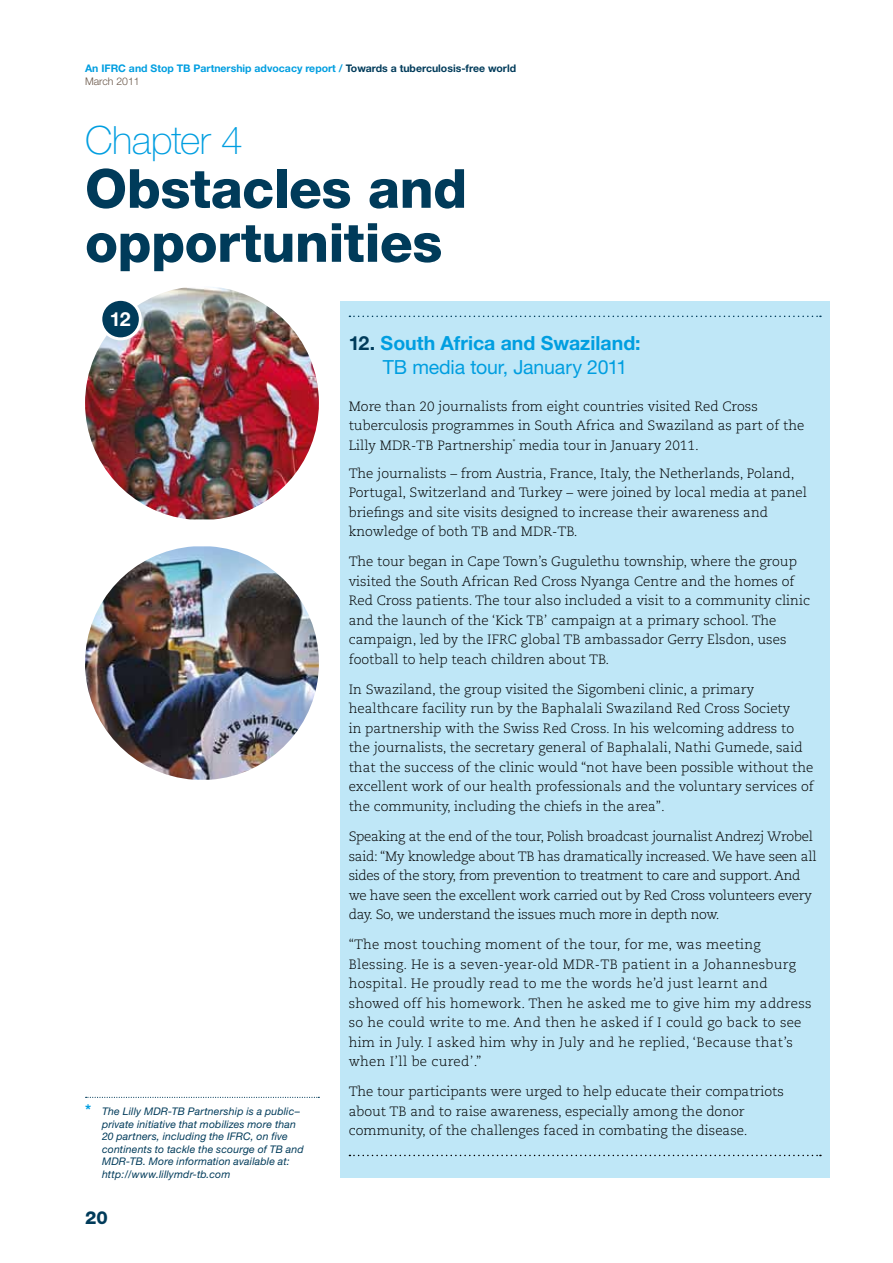
<style>
.page{position:relative;width:893px;height:1263px;background:#fff}
.page>*{position:absolute;margin:0;border:0;box-sizing:border-box;transform-origin:0 0}
.t1{font:800 54px/54px "Helvetica Neue LT Std";letter-spacing:-.01em;color:#003b5a}
.t2{font:100 39px "Helvetica Neue LT Std";letter-spacing:-.015em;color:#009ee0}
.t3{font:700 19.5px/24px "Helvetica Neue LT Std";color:#009ee0}
.t4{font:700 19.5px "Helvetica Neue LT Std";color:#fff}
.t5{font:800 18px "Helvetica Neue";color:#003b5a}
.t6{font:300 13.5px/19.5px "Caecilia LT Std";color:#000}
.t7{font:300 13.5px/19.5px "Caecilia LT Std";letter-spacing:.02em;color:#000}
.t8{font:300 13.5px/19.5px "Caecilia LT Std";letter-spacing:-.02em;color:#000}
.t9{font:italic 10.5px/12.6px "Helvetica Neue";letter-spacing:.015em;color:#003b5a}
.t10{font:700 10.5px/12.6px "Helvetica Neue";color:#009ee0}
.s1{color:#003b5a}
.s2{font-weight:300;color:#695648}
.s3{font-family:"Helvetica Neue LT Std";font-weight:700;font-style:normal;font-size:15px;color:#009ee0}
.s4{font-weight:400}
</style>
<div class="page">
<div style="left:340px;top:301px;width:489px;height:877px;background:#bfe7f7"></div>
<svg style="left:349px;top:316px;width:472px;height:1px"></svg>
<svg style="left:349px;top:1155px;width:472px;height:1px"></svg>
<img style="left:85px;top:287px;width:234px;height:232px">
<img style="left:85px;top:546px;width:234px;height:234px;border-radius:113px">
<div style="left:101px;top:299px;width:39px;height:40px;background:#003b5a;border-radius:50%"></div>
<div style="left:99px;top:298px;width:43px;height:42px;border:3px solid #fff;border-radius:50%"></div>
<svg style="left:86px;top:1097px;width:233px;height:1px"></svg>
<p class="t10" style="left:85px;top:62px;width:433px">An IFRC and Stop TB Partnership advocacy report / <span class="s1">Towards a tuberculosis-free world<br></span><span class="s2">March 2011</span></p>
<h2 class="t2" style="left:85px;top:118px;width:159px">Chapter 4</h2>
<h1 class="t1" style="left:85px;top:161px;width:384px">Obstacles and opportunities</h1>
<h3 class="t4" style="left:110px;top:307px;width:22px">12</h3>
<p class="t9" style="left:102px;top:1105px;width:203px;text-indent:-17px"><span class="s3">*</span> The Lilly MDR-TB Partnership is a public– private initiative that mobilizes more than 20 partners, including the IFRC, on five continents to tackle the scourge of TB and MDR-TB. More information available at: http://www.lillymdr-tb.com</p>
<h3 class="t5" style="left:85px;top:1207px;width:24px">20</h3>
<h3 class="t3" style="left:383px;top:331px;width:260px;text-indent:-34px"><span class="s1">12.</span> South Africa and Swaziland:<br><span class="s4">TB media tour, January 2011</span></h3>
<p class="t6" style="left:349px;top:397px;width:457px">More than 20 journalists from eight countries visited Red Cross tuberculosis programmes in South Africa and Swaziland as part of the<br>Lilly MDR-TB Partnership<sup>*</sup> media tour in January 2011.</p>
<p class="t6" style="left:349px;top:464px;width:460px">The journalists – from Austria, France, Italy, the Netherlands, Poland, Portugal, Switzerland and Turkey – were joined by local media at panel briefings and site visits designed to increase their awareness and knowledge of both TB and MDR-TB.</p>
<p class="t6" style="left:349px;top:552px;width:463px">The tour began in Cape Town’s Gugulethu township, where the group visited the South African Red Cross Nyanga Centre and the homes of Red Cross patients. The tour also included a visit to a community clinic and the launch of the ‘Kick TB’ campaign at a primary school. The campaign, led by the IFRC global TB ambassador Gerry Elsdon, uses football to help teach children about TB.</p>
<p class="t6" style="left:349px;top:680px;width:467px">In Swaziland, the group visited the Sigombeni clinic, a primary healthcare facility run by the Baphalali Swaziland Red Cross Society<br>in partnership with the Swiss Red Cross. In his welcoming address to the journalists, the secretary general of Baphalali, Nathi Gumede, said that the success of the clinic would “not have been possible without the excellent work of our health professionals and the voluntary services of the community, including the chiefs in the area”.</p>
<p class="t8" style="left:349px;top:827px;width:469px">Speaking at the end of the tour, Polish broadcast journalist Andrezj Wrobel said: “My knowledge about TB has dramatically increased. We have seen all sides of the story, from prevention to treatment to care and support. And we have seen the excellent work carried out by Red Cross volunteers every day. So, we understand the issues much more in depth now.</p>
<p class="t7" style="left:349px;top:935px;width:464px">“The most touching moment of the tour, for me, was meeting Blessing. He is a seven-year-old MDR-TB patient in a Johannesburg hospital. He proudly read to me the words he’d just learnt and showed off his homework. Then he asked me to give him my address so he could write to me. And then he asked if I could go back to see him in July. I asked him why in July and he replied, ‘Because that’s when I’ll be cured’.”</p>
<p class="t6" style="left:349px;top:1082px;width:437px">The tour participants were urged to help educate their compatriots about TB and to raise awareness, especially among the donor community, of the challenges faced in combating the disease.</p>
</div>
